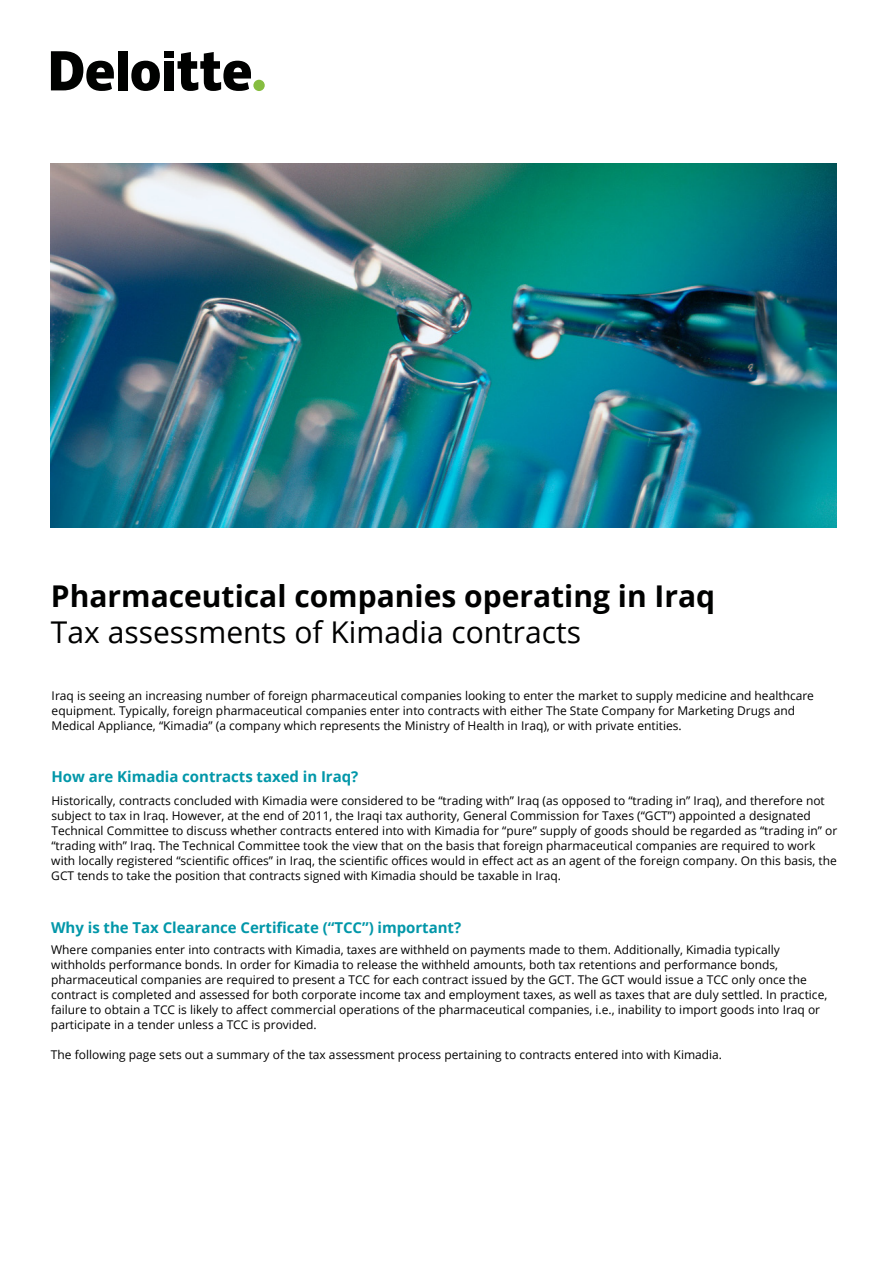
<style>
.page{position:relative;width:893px;height:1263px;background:#fff}
.page>*{position:absolute;margin:0;border:0;box-sizing:border-box;transform-origin:0 0}
.t1{font:700 30px "Open Sans";color:#000100}
.t2{font:30px "Open Sans";color:#000100}
.t3{font:700 15px "Open Sans";letter-spacing:-.005em;color:#0297a9}
.t4{font:12px/15px "Open Sans";color:#000100}
</style>
<div class="page">
<div style="left:253px;top:80px;width:12px;height:11px;background:#86bd40;border-radius:50%"></div>
<div style="left:118px;top:51px;width:10px;height:39px;background:#000100"></div>
<svg style="left:131px;top:61px;width:29px;height:30px"></svg>
<div style="left:164px;top:61px;width:10px;height:29px;background:#000100"></div>
<div style="left:164px;top:51px;width:10px;height:7px;background:#000100"></div>
<svg style="left:178px;top:52px;width:73px;height:39px"></svg>
<svg style="left:51px;top:51px;width:63px;height:40px"></svg>
<img style="left:51px;top:164px;width:785px;height:363px">
<h1 class="t1" style="left:51px;top:575px;width:666px">Pharmaceutical companies operating in Iraq</h1>
<h1 class="t2" style="left:51px;top:612px;width:532px">Tax assessments of Kimadia contracts</h1>
<p class="t4" style="left:52px;top:688px;width:764px">Iraq is seeing an increasing number of foreign pharmaceutical companies looking to enter the market to supply medicine and healthcare equipment. Typically, foreign pharmaceutical companies enter into contracts with either The State Company for Marketing Drugs and<br>Medical Appliance, “Kimadia” (a company which represents the Ministry of Health in Iraq), or with private entities.</p>
<p class="t3" style="left:51px;top:766px;width:308px">How are Kimadia contracts taxed in Iraq?</p>
<p class="t4" style="left:51px;top:793px;width:788px">Historically, contracts concluded with Kimadia were considered to be “trading with” Iraq (as opposed to “trading in” Iraq), and therefore not subject to tax in Iraq. However, at the end of 2011, the Iraqi tax authority, General Commission for Taxes (“GCT”) appointed a designated Technical Committee to discuss whether contracts entered into with Kimadia for “pure” supply of goods should be regarded as “trading in” or “trading with” Iraq. The Technical Committee took the view that on the basis that foreign pharmaceutical companies are required to work with locally registered “scientific offices” in Iraq, the scientific offices would in effect act as an agent of the foreign company. On this basis, the GCT tends to take the position that contracts signed with Kimadia should be taxable in Iraq.</p>
<p class="t3" style="left:51px;top:916px;width:411px">Why is the Tax Clearance Certificate (“TCC”) important?</p>
<p class="t4" style="left:51px;top:941px;width:778px">Where companies enter into contracts with Kimadia, taxes are withheld on payments made to them. Additionally, Kimadia typically withholds performance bonds. In order for Kimadia to release the withheld amounts, both tax retentions and performance bonds, pharmaceutical companies are required to present a TCC for each contract issued by the GCT. The GCT would issue a TCC only once the contract is completed and assessed for both corporate income tax and employment taxes, as well as taxes that are duly settled. In practice, failure to obtain a TCC is likely to affect commercial operations of the pharmaceutical companies, i.e., inability to import goods into Iraq or participate in a tender unless a TCC is provided.</p>
<p class="t4" style="left:51px;top:1046px;width:673px">The following page sets out a summary of the tax assessment process pertaining to contracts entered into with Kimadia.</p>
</div>
